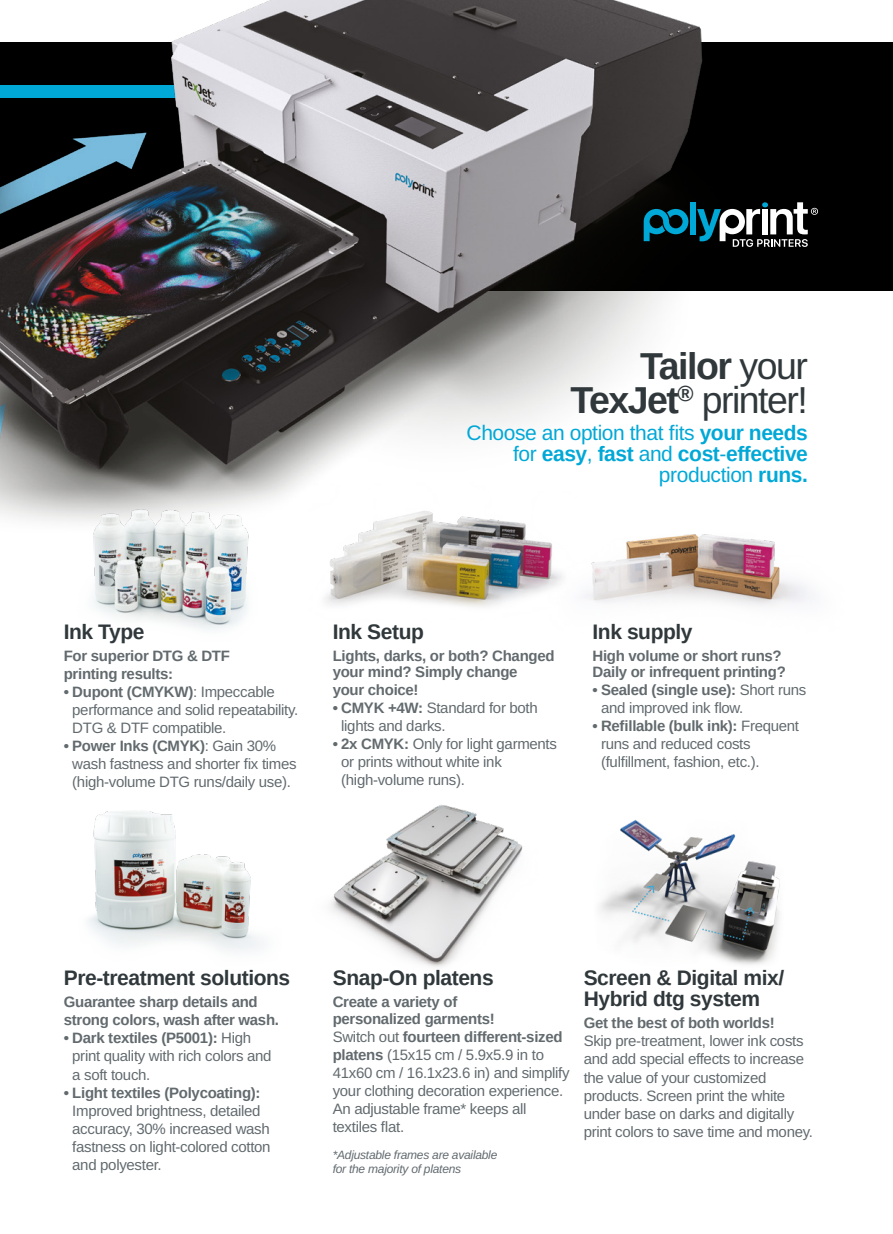
<style>
.page{position:relative;width:893px;height:1234px;background:#fff}
.page>*{position:absolute;margin:0;border:0;box-sizing:border-box;transform-origin:0 0}
.t1{font:700 37.5px/34.5px "Arimo";letter-spacing:-.04em;color:#30383b;text-align:right}
.t2{font:700 21px/21px "Arimo";letter-spacing:-.02em;color:#30383b}
.t3{font:21px/21px "Arimo";letter-spacing:-.02em;color:#00a8d7;text-align:right}
.t4{font:15px/18px "Arimo";letter-spacing:-.02em;color:#626a6e}
.t5{font:700 15px/16.5px "Arimo";letter-spacing:-.02em;color:#626a6e}
.t6{font:italic 12px/14.4px "Arimo";letter-spacing:-.02em;color:#626a6e}
.s1{font-weight:400}
.s2{font-weight:700}
</style>
<div class="page">
<div style="left:0;top:43px;width:893px;height:248px;background:#000"></div>
<img style="left:0;top:0;width:822px;height:521px">
<img style="left:330px;top:805px;width:193px;height:162px">
<img style="left:599px;top:819px;width:181px;height:146px">
<img style="left:51px;top:431px;width:243px;height:199px">
<img style="left:309px;top:482px;width:268px;height:125px">
<img style="left:548px;top:489px;width:274px;height:118px">
<img style="left:88px;top:811px;width:176px;height:140px">
<svg style="left:644px;top:209px;width:44px;height:32px"></svg>
<div style="left:690px;top:202px;width:6px;height:32px;background:#00a8d7"></div>
<svg style="left:697px;top:202px;width:121px;height:45px"></svg>
<h1 class="t1" style="left:570px;top:349px;width:239px">Tailor <span class="s1">your<br></span>TexJet<sup>®</sup> <span class="s1">printer!</span></h1>
<h2 class="t3" style="left:467px;top:422px;width:343px">Choose an option that fits <span class="s2">your needs </span>for <span class="s2">easy</span>, <span class="s2">fast</span> and <span class="s2">cost</span>-<span class="s2">effective </span>production <span class="s2">runs.</span></h2>
<h2 class="t2" style="left:64px;top:621px;width:82px">Ink Type</h2>
<p class="t5" style="left:64px;top:646px;width:168px;line-height:18px">For superior DTG &amp; DTF printing results:</p>
<p class="t4" style="left:72px;top:682px;width:227px;text-indent:-9px"><span class="s2">• Dupont (CMYKW)</span>: Impeccable performance and solid repeatability.<br>DTG &amp; DTF compatible.</p>
<p class="t4" style="left:72px;top:736px;width:226px;text-indent:-9px"><span class="s2">• Power Inks (CMYK)</span>: Gain 30% wash fastness and shorter fix times (high-volume DTG runs/daily use).</p>
<h2 class="t2" style="left:333px;top:621px;width:93px">Ink Setup</h2>
<p class="t5" style="left:333px;top:647px;width:223px">Lights, darks, or both? Changed your mind? Simply change</p>
<p class="t5" style="left:333px;top:682px;width:87px">your choice!</p>
<p class="t4" style="left:341px;top:699px;width:198px;text-indent:-9px"><span class="s2">• CMYK +4W:</span> Standard for both lights and darks.</p>
<p class="t4" style="left:341px;top:735px;width:217px;text-indent:-9px"><span class="s2">• 2x CMYK:</span> Only for light garments or prints without white ink (high-volume runs).</p>
<h2 class="t2" style="left:593px;top:621px;width:102px">Ink supply</h2>
<p class="t5" style="left:593px;top:647px;width:195px">High volume or short runs?<br>Daily or infrequent printing?</p>
<p class="t4" style="left:601px;top:681px;width:207px;text-indent:-9px"><span class="s2">• Sealed (single use):</span> Short runs and improved ink flow.</p>
<p class="t4" style="left:601px;top:717px;width:200px;text-indent:-9px"><span class="s2">• Refillable (bulk ink):</span> Frequent runs and reduced costs (fulfillment, fashion, etc.).</p>
<h2 class="t2" style="left:64px;top:967px;width:228px">Pre-treatment solutions</h2>
<p class="t5" style="left:64px;top:993px;width:217px;line-height:18px">Guarantee sharp details and strong colors, wash after wash.</p>
<p class="t4" style="left:72px;top:1029px;width:201px;text-indent:-9px"><span class="s2">• Dark textiles (P5001):</span> High print quality with rich colors and a soft touch.</p>
<p class="t5" style="left:64px;top:1084px;width:198px">• Light textiles (Polycoating):</p>
<p class="t4" style="left:72px;top:1101px;width:200px">Improved brightness, detailed accuracy, 30% increased wash fastness on light-colored cotton and polyester.</p>
<h2 class="t2" style="left:333px;top:967px;width:162px">Snap-On platens</h2>
<p class="t5" style="left:333px;top:994px;width:164px">Create a variety of personalized garments!</p>
<p class="t4" style="left:333px;top:1027px;width:238px">Switch out <span class="s2">fourteen different-sized platens</span> (15x15 cm / 5.9x5.9 in to<br>41x60 cm / 16.1x23.6 in) and simplify your clothing decoration experience.<br>An adjustable frame* keeps all textiles flat.</p>
<p class="t6" style="left:333px;top:1147px;width:166px">*Adjustable frames are available for the majority of platens</p>
<h2 class="t2" style="left:584px;top:967px;width:202px">Screen &amp; Digital mix/<br>Hybrid dtg system</h2>
<p class="t5" style="left:584px;top:1015px;width:193px">Get the best of both worlds!</p>
<p class="t4" style="left:584px;top:1032px;width:231px">Skip pre-treatment, lower ink costs and add special effects to increase the value of your customized products. Screen print the white under base on darks and digitally print colors to save time and money.</p>
</div>
